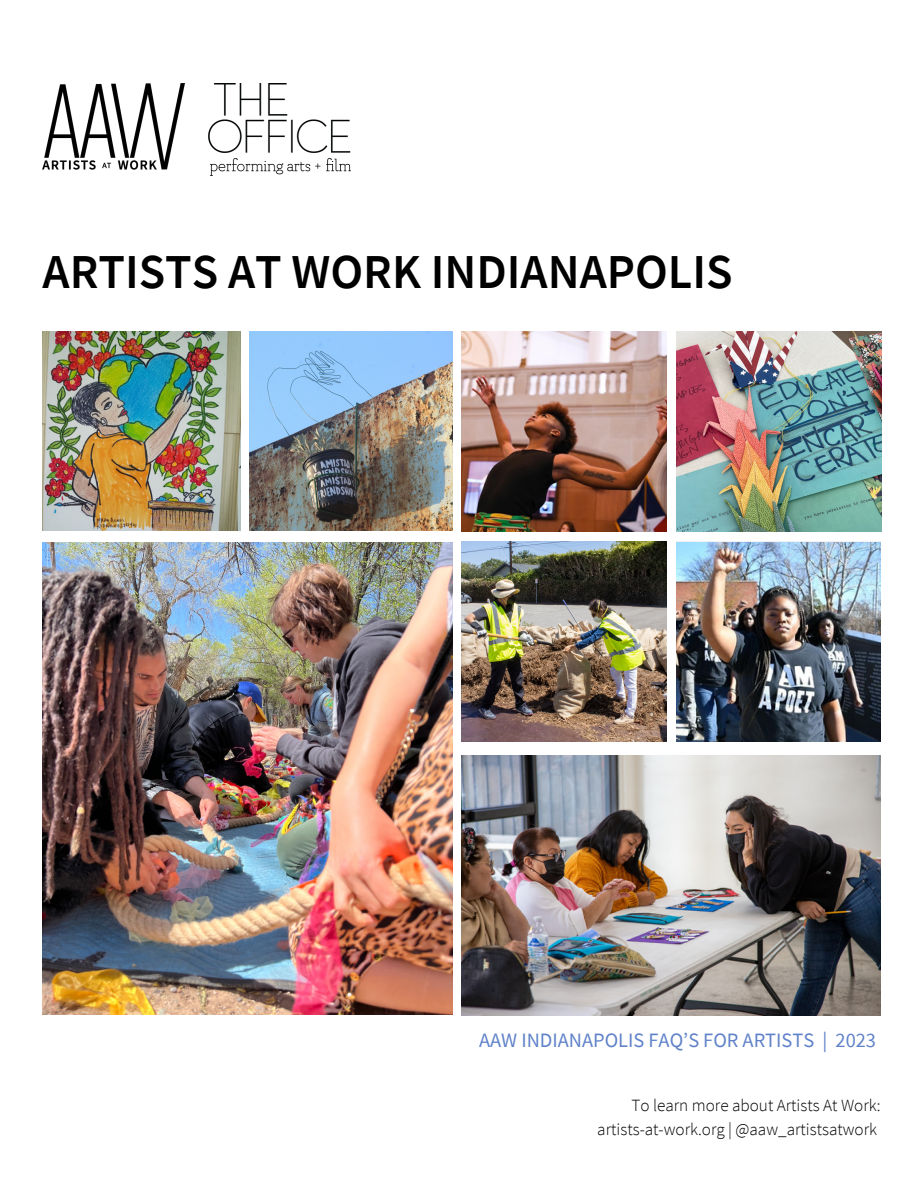
<style>
.page{position:relative;width:918px;height:1188px;background:#fff}
.page>*{position:absolute;margin:0;border:0;box-sizing:border-box;transform-origin:0 0}
.t1{font:600 48.6px "Source Sans Pro";color:#000}
.t2{font:20.4px "Source Sans Pro";color:#6082c9}
.t3{font:300 17.1px "Source Sans Pro";color:#000}
</style>
<div class="page">
<img style="left:43px;top:331px;width:198px;height:199px">
<img style="left:43px;top:542px;width:409px;height:473px">
<img style="left:462px;top:755px;width:418px;height:260px">
<img style="left:250px;top:331px;width:202px;height:199px">
<img style="left:676px;top:331px;width:205px;height:201px">
<img style="left:462px;top:331px;width:204px;height:201px">
<img style="left:462px;top:542px;width:204px;height:200px">
<img style="left:208px;top:83px;width:142px;height:92px">
<img style="left:43px;top:83px;width:141px;height:87px">
<img style="left:677px;top:543px;width:204px;height:199px">
<p class="t1" style="left:43px;top:240px;width:692px">ARTISTS AT WORK INDIANAPOLIS</p>
<p class="t2" style="left:479px;top:1027px;width:399px">AAW INDIANAPOLIS FAQ’S FOR ARTISTS | 2023</p>
<p class="t3" style="left:631px;top:1095px;width:251px">To learn more about Artists At Work:</p>
<p class="t3" style="left:597px;top:1118px;width:281px">artists-at-work.org | @aaw_artistsatwork</p>
</div>
